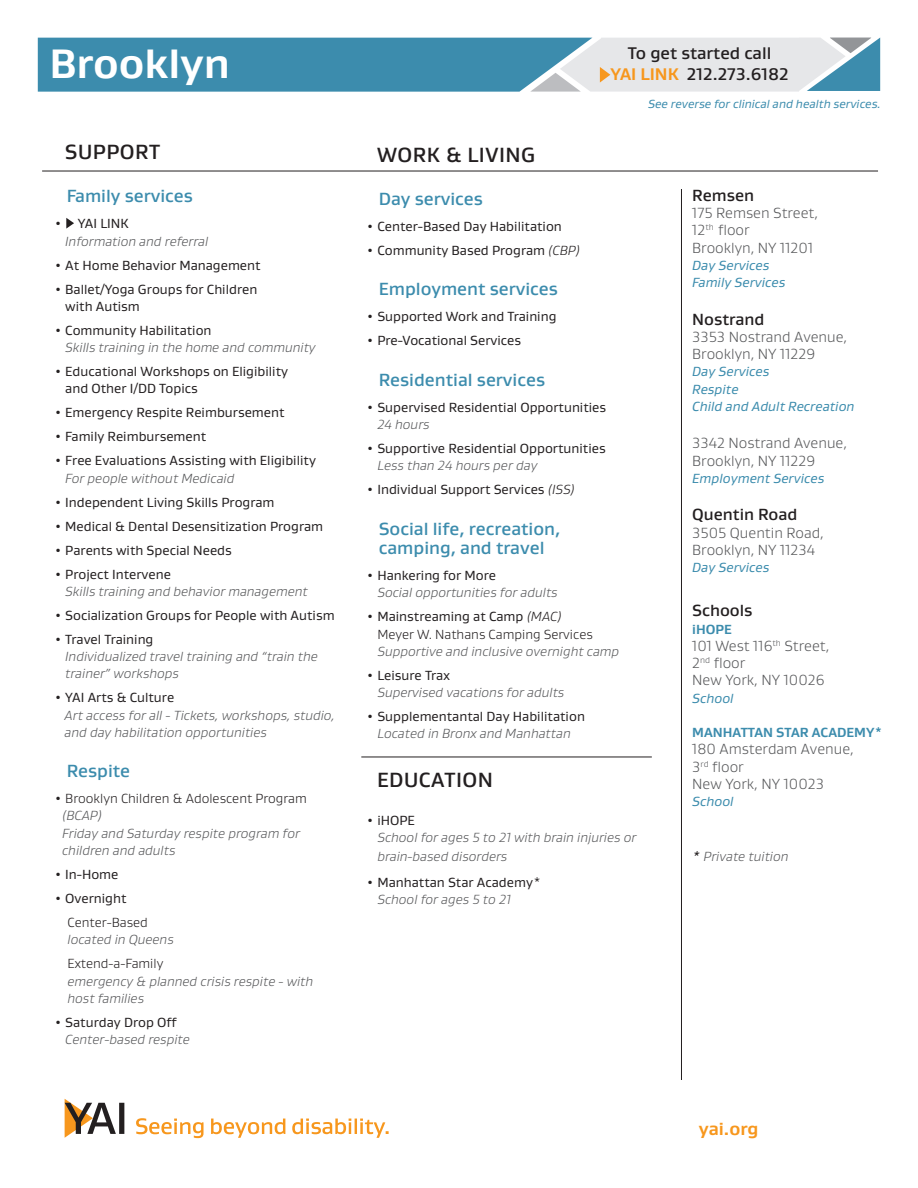
<style>
.page{position:relative;width:918px;height:1188px;background:#fff}
.page>*{position:absolute;margin:0;border:0;box-sizing:border-box;transform-origin:0 0}
.t1{font:700 42px "Gustan";color:#fff}
.t2{font:500 21px "Gustan";letter-spacing:.025em;color:#231f20}
.t3{font:500 18px/19.5px "Gustan";color:#3c8cad}
.t4{font:700 18px "Gustan";color:#f7971d}
.t5{font:500 17.25px/21px "Gustan";color:#231f20;text-align:center}
.t6{font:500 16.5px "Gustan";color:#231f20}
.t7{font:300 15px/17.2px "Gustan";color:#57585a}
.t8{font:13.5px/17.2px "Gustan";color:#231f20}
.t9{font:italic 300 13.5px/17.2px "Gustan";color:#57585a}
.t10{font:italic 13.5px/17.2px "Gustan";color:#3c8cad}
.t11{font:300 13.5px/17.2px "Gustan";color:#231f20}
.t12{font:700 13.5px "Gustan";color:#3c8cad}
.t13{font:italic 12px "Gustan";color:#3c8cad}
.s1{font-weight:400;font-style:normal;color:#231f20}
.s2{font-style:normal;color:#231f20}
.s3{font-weight:700;color:#f7971d}
.s4{font-weight:300;font-style:italic}
.s5{font-weight:400}
.s6{font-style:italic}
.s7{font-weight:500;color:#231f20}
</style>
<div class="page">
<svg style="left:38px;top:38px;width:842px;height:54px;background:#76abc1"></svg>
<hr style="left:681px;top:189px;width:1px;height:891px;background:#231f20">
<svg style="left:65px;top:1099px;width:59px;height:39px"></svg>
<svg style="left:136px;top:1118px;width:253px;height:20px"></svg>
<hr style="left:42px;top:171px;width:836px;height:1px;background:#231f20">
<svg style="left:66px;top:218px;width:8px;height:11px"></svg>
<hr style="left:361px;top:757px;width:291px;height:1px;background:#231f20">
<h1 class="t1" style="left:49px;top:36px;width:182px">BROOKLYN</h1>
<h2 class="t2" style="left:65px;top:138px;width:83px">support</h2>
<h3 class="t3" style="left:67px;top:186px;width:128px">Family services</h3>
<p class="t8" style="left:54px;top:215px;width:76px">• YAI LINK</p>
<p class="t9" style="left:65px;top:232px;width:145px">Information and referral</p>
<p class="t8" style="left:54px;top:256px;width:208px">• At Home Behavior Management</p>
<p class="t8" style="left:65px;top:280px;width:194px;text-indent:-11px">• Ballet/Yoga Groups for Children with Autism</p>
<p class="t8" style="left:54px;top:321px;width:159px">• Community Habilitation</p>
<p class="t9" style="left:65px;top:339px;width:252px">Skills training in the home and community</p>
<p class="t8" style="left:65px;top:362px;width:224px;text-indent:-11px">• Educational Workshops on Eligibility and Other I/DD Topics</p>
<p class="t8" style="left:54px;top:404px;width:232px">• Emergency Respite Reimbursement</p>
<p class="t8" style="left:54px;top:428px;width:154px">• Family Reimbursement</p>
<p class="t8" style="left:54px;top:452px;width:264px">• Free Evaluations Assisting with Eligibility</p>
<p class="t9" style="left:65px;top:469px;width:171px">For people without Medicaid</p>
<p class="t8" style="left:54px;top:493px;width:222px">• Independent Living Skills Program</p>
<p class="t8" style="left:54px;top:517px;width:271px">• Medical &amp; Dental Desensitization Program</p>
<p class="t8" style="left:54px;top:541px;width:179px">• Parents with Special Needs</p>
<p class="t8" style="left:54px;top:565px;width:118px">• Project Intervene</p>
<p class="t9" style="left:65px;top:582px;width:244px">Skills training and behavior management</p>
<p class="t8" style="left:54px;top:606px;width:282px">• Socialization Groups for People with Autism</p>
<p class="t8" style="left:54px;top:630px;width:101px">• Travel Training</p>
<p class="t9" style="left:65px;top:648px;width:254px">Individualized travel training and “train the trainer” workshops</p>
<p class="t8" style="left:54px;top:689px;width:122px">• YAI Arts &amp; Culture</p>
<p class="t9" style="left:65px;top:706px;width:272px">Art access for all - Tickets, workshops, studio, and day habilitation opportunities</p>
<h3 class="t3" style="left:67px;top:761px;width:65px">Respite</h3>
<p class="t9" style="left:62px;top:790px;width:246px;text-indent:-8px"><span class="s1">•</span> <span class="s2">Brooklyn Children &amp; Adolescent Program </span>(BCAP)<br>Friday and Saturday respite program for children and adults</p>
<p class="t8" style="left:54px;top:865px;width:66px">• In-Home</p>
<p class="t8" style="left:54px;top:889px;width:74px">• Overnight</p>
<p class="t11" style="left:68px;top:913px;width:82px">Center-Based</p>
<p class="t9" style="left:68px;top:931px;width:108px">located in Queens</p>
<p class="t11" style="left:68px;top:955px;width:97px">Extend-a-Family</p>
<p class="t9" style="left:68px;top:972px;width:247px">emergency &amp; planned crisis respite - with host families</p>
<p class="t8" style="left:54px;top:1013px;width:124px">• Saturday Drop Off</p>
<p class="t9" style="left:65px;top:1030px;width:126px">Center-based respite</p>
<p class="t5" style="left:610px;top:42px;width:180px">To get started call<br><span class="s3">YAI LINK</span> 212.273.6182</p>
<p class="t13" style="left:648px;top:96px;width:234px">See reverse for clinical and health services.</p>
<h2 class="t2" style="left:377px;top:141px;width:160px">work &amp; livin g</h2>
<h3 class="t3" style="left:379px;top:189px;width:106px">Day services</h3>
<p class="t8" style="left:366px;top:217px;width:197px">• Center-Based Day Habilitation</p>
<p class="t8" style="left:366px;top:241px;width:215px">• Community Based Program <span class="s4">(CBP)</span></p>
<h3 class="t3" style="left:379px;top:279px;width:181px">Employment services</h3>
<p class="t8" style="left:366px;top:308px;width:192px">• Supported Work and Training</p>
<p class="t8" style="left:366px;top:332px;width:157px">• Pre-Vocational Services</p>
<h3 class="t3" style="left:379px;top:369px;width:168px">Residential services</h3>
<p class="t8" style="left:366px;top:398px;width:242px">• Supervised Residential Opportunities</p>
<p class="t9" style="left:377px;top:415px;width:54px">24 hours</p>
<p class="t8" style="left:366px;top:439px;width:241px">• Supportive Residential Opportunities</p>
<p class="t9" style="left:377px;top:457px;width:161px">Less than 24 hours per day</p>
<p class="t8" style="left:366px;top:481px;width:210px">• Individual Support Services <span class="s4">(ISS)</span></p>
<h3 class="t3" style="left:379px;top:518px;width:183px">Social life, recreation, camping, and travel</h3>
<p class="t8" style="left:366px;top:566px;width:132px">• Hankering for More</p>
<p class="t9" style="left:377px;top:584px;width:182px">Social opportunities for adults</p>
<p class="t11" style="left:377px;top:608px;width:217px;text-indent:-11px"><span class="s5">• Mainstreaming at Camp</span> <span class="s6">(MAC)<br></span>Meyer W. Nathans Camping Services</p>
<p class="t9" style="left:377px;top:642px;width:243px">Supportive and inclusive overnight camp</p>
<p class="t8" style="left:366px;top:666px;width:85px">• Leisure Trax</p>
<p class="t9" style="left:377px;top:684px;width:189px">Supervised vacations for adults</p>
<p class="t8" style="left:366px;top:707px;width:220px">• Supplementantal Day Habilitation</p>
<p class="t9" style="left:377px;top:725px;width:195px">Located in Bronx and Manhattan</p>
<h2 class="t2" style="left:377px;top:766px;width:114px">Education</h2>
<p class="t8" style="left:366px;top:811px;width:50px">• iHOPE</p>
<p class="t9" style="left:377px;top:827px;width:260px;line-height:19.5px">School for ages 5 to 21 with brain injuries or brain-based disorders</p>
<p class="t8" style="left:366px;top:874px;width:177px">• Manhattan Star Academy*</p>
<p class="t9" style="left:377px;top:891px;width:135px">School for ages 5 to 21</p>
<p class="t6" style="left:692px;top:184px;width:63px">Remsen</p>
<p class="t7" style="left:692px;top:204px;width:127px">175 Remsen Street,<br>12<sup>th</sup> floor<br>Brooklyn, NY 11201</p>
<p class="t10" style="left:692px;top:256px;width:95px">Day Services<br>Family Services</p>
<p class="t6" style="left:692px;top:308px;width:74px">Nostrand</p>
<p class="t7" style="left:692px;top:328px;width:157px">3353 Nostrand Avenue,<br>Brooklyn, NY 11229</p>
<p class="t10" style="left:692px;top:363px;width:164px">Day Services<br>Respite<br>Child and Adult Recreation</p>
<p class="t7" style="left:692px;top:434px;width:156px">3342 Nostrand Avenue,<br>Brooklyn, NY 11229</p>
<p class="t10" style="left:692px;top:469px;width:134px">Employment Services</p>
<p class="t6" style="left:692px;top:504px;width:107px">Quentin Road</p>
<p class="t7" style="left:692px;top:523px;width:133px">3505 Quentin Road,<br>Brooklyn, NY 11234</p>
<p class="t10" style="left:692px;top:558px;width:79px">Day Services</p>
<p class="t6" style="left:692px;top:600px;width:62px">Schools</p>
<p class="t12" style="left:692px;top:620px;width:41px">IHOPE</p>
<p class="t7" style="left:692px;top:637px;width:139px">101 West 116<sup>th</sup> Street,<br>2<sup>nd</sup> floor<br>New York, NY 10026</p>
<p class="t10" style="left:692px;top:689px;width:43px">School</p>
<p class="t12" style="left:692px;top:724px;width:23px">MANHA</p>
<p class="t12" style="left:741px;top:724px;width:116px">TTAN STAR ACADEMY</p>
<p class="t12" style="left:874px;top:724px;width:10px">*</p>
<p class="t7" style="left:692px;top:740px;width:163px">180 Amsterdam Avenue,<br>3<sup>rd</sup> floor<br>New York, NY 10023</p>
<p class="t10" style="left:692px;top:792px;width:43px">School</p>
<p class="t9" style="left:692px;top:847px;width:98px"><span class="s7">*</span> Private tuition</p>
<h3 class="t4" style="left:699px;top:1117px;width:61px">YAI.ORG</h3>
</div>
